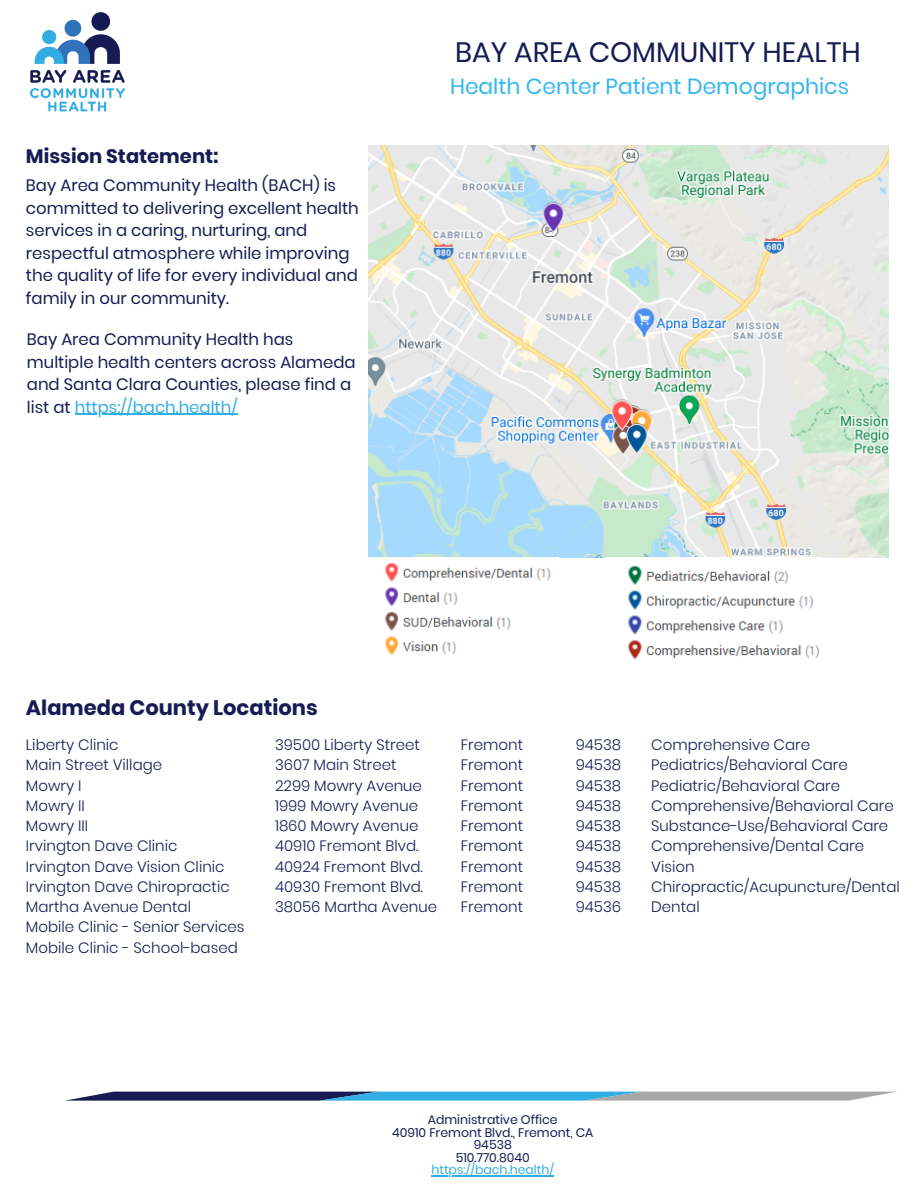
<style>
.page{position:relative;width:918px;height:1188px;background:#fff}
.page>*{position:absolute;margin:0;border:0;box-sizing:border-box;transform-origin:0 0}
.t1{font:28.05px "Poppins";color:#161c53}
.t2{font:21.75px "Poppins";color:#33b7f0}
.t3{font:700 21px "Poppins";color:#161c53}
.t4{font:700 19.5px "Poppins";color:#161c53}
.t5{font:16.5px/22.5px "Poppins";color:#161c53}
.t6{font:300 15px "Poppins";color:#161c53}
.t7{font:12.45px/12.5px "Poppins";color:#161c53;text-align:center}
.t8{font:12.45px "Poppins";color:#31aee3}
.s1{color:#31aee3}
</style>
<div class="page">
<svg style="left:65px;top:1092px;width:830px;height:9px;background:#6088a8"></svg>
<img style="left:30px;top:12px;width:95px;height:100px">
<img style="left:369px;top:145px;width:520px;height:413px">
<img style="left:385px;top:562px;width:166px;height:94px">
<img style="left:628px;top:565px;width:191px;height:94px">
<hr style="left:75px;top:414px;width:163px;height:1px;background:#31aee3">
<hr style="left:431px;top:1175px;width:123px;height:1px;background:#31aee3">
<p class="t1" style="left:455px;top:32px;width:407px">BAY AREA COMMUNITY HEALTH</p>
<p class="t4" style="left:26px;top:143px;width:194px">Mission Statement:</p>
<p class="t5" style="left:26px;top:174px;width:334px">Bay Area Community Health (BACH) is committed to delivering excellent health services in a caring, nurturing, and respectful atmosphere while improving the quality of life for every individual and family in our community.</p>
<p class="t5" style="left:27px;top:328px;width:330px">Bay Area Community Health has multiple health centers across Alameda and Santa Clara Counties, please find a list at <span class="s1">https://bach.health/</span></p>
<p class="t2" style="left:450px;top:72px;width:401px">Health Center Patient Demographics</p>
<p class="t3" style="left:26px;top:693px;width:293px">Alameda County Locations</p>
<p class="t6" style="left:26px;top:734px;width:94px">Liberty Clinic</p>
<p class="t6" style="left:26px;top:755px;width:138px">Main Street Village</p>
<p class="t6" style="left:26px;top:775px;width:57px">Mowry I</p>
<p class="t6" style="left:26px;top:795px;width:60px">Mowry II</p>
<p class="t6" style="left:26px;top:815px;width:64px">Mowry III</p>
<p class="t6" style="left:26px;top:836px;width:153px">Irvington Dave Clinic</p>
<p class="t6" style="left:26px;top:856px;width:200px">Irvington Dave Vision Clinic</p>
<p class="t6" style="left:26px;top:876px;width:205px">Irvington Dave Chiropractic</p>
<p class="t6" style="left:26px;top:896px;width:167px">Martha Avenue Dental</p>
<p class="t6" style="left:26px;top:917px;width:220px">Mobile Clinic - Senior Services</p>
<p class="t6" style="left:26px;top:937px;width:213px">Mobile Clinic - School-based</p>
<p class="t6" style="left:275px;top:734px;width:146px">39500 Liberty Street</p>
<p class="t6" style="left:275px;top:755px;width:123px">3607 Main Street</p>
<p class="t6" style="left:275px;top:775px;width:149px">2299 Mowry Avenue</p>
<p class="t6" style="left:275px;top:795px;width:145px">1999 Mowry Avenue</p>
<p class="t6" style="left:275px;top:815px;width:145px">1860 Mowry Avenue</p>
<p class="t6" style="left:275px;top:836px;width:145px">40910 Fremont Blvd.</p>
<p class="t6" style="left:275px;top:856px;width:149px">40924 Fremont Blvd.</p>
<p class="t6" style="left:275px;top:876px;width:150px">40930 Fremont Blvd.</p>
<p class="t6" style="left:275px;top:896px;width:164px">38056 Martha Avenue</p>
<p class="t6" style="left:461px;top:734px;width:64px">Fremont</p>
<p class="t6" style="left:461px;top:755px;width:64px">Fremont</p>
<p class="t6" style="left:461px;top:775px;width:64px">Fremont</p>
<p class="t6" style="left:461px;top:795px;width:64px">Fremont</p>
<p class="t6" style="left:461px;top:815px;width:64px">Fremont</p>
<p class="t6" style="left:461px;top:836px;width:64px">Fremont</p>
<p class="t6" style="left:461px;top:856px;width:64px">Fremont</p>
<p class="t6" style="left:461px;top:876px;width:64px">Fremont</p>
<p class="t6" style="left:461px;top:896px;width:64px">Fremont</p>
<p class="t6" style="left:576px;top:734px;width:47px">94538</p>
<p class="t6" style="left:576px;top:755px;width:47px">94538</p>
<p class="t6" style="left:576px;top:775px;width:47px">94538</p>
<p class="t6" style="left:576px;top:795px;width:47px">94538</p>
<p class="t6" style="left:576px;top:815px;width:47px">94538</p>
<p class="t6" style="left:576px;top:836px;width:47px">94538</p>
<p class="t6" style="left:576px;top:856px;width:47px">94538</p>
<p class="t6" style="left:576px;top:876px;width:47px">94538</p>
<p class="t6" style="left:576px;top:896px;width:47px">94536</p>
<p class="t6" style="left:651px;top:734px;width:160px">Comprehensive Care</p>
<p class="t6" style="left:651px;top:755px;width:198px">Pediatrics/Behavioral Care</p>
<p class="t6" style="left:651px;top:775px;width:190px">Pediatric/Behavioral Care</p>
<p class="t6" style="left:651px;top:795px;width:244px">Comprehensive/Behavioral Care</p>
<p class="t6" style="left:651px;top:815px;width:239px">Substance-Use/Behavioral Care</p>
<p class="t6" style="left:651px;top:836px;width:214px">Comprehensive/Dental Care</p>
<p class="t6" style="left:651px;top:856px;width:45px">Vision</p>
<p class="t6" style="left:651px;top:876px;width:250px">Chiropractic/Acupuncture/Dental</p>
<p class="t6" style="left:651px;top:896px;width:50px">Dental</p>
<p class="t7" style="left:428px;top:1114px;width:131px">Administrative Office</p>
<p class="t7" style="left:392px;top:1126px;width:203px">40910 Fremont Blvd., Fremont, CA<br>94538</p>
<p class="t7" style="left:456px;top:1151px;width:76px">510.770.8040</p>
<p class="t8" style="left:431px;top:1161px;width:124px">https://bach.health/</p>
</div>
